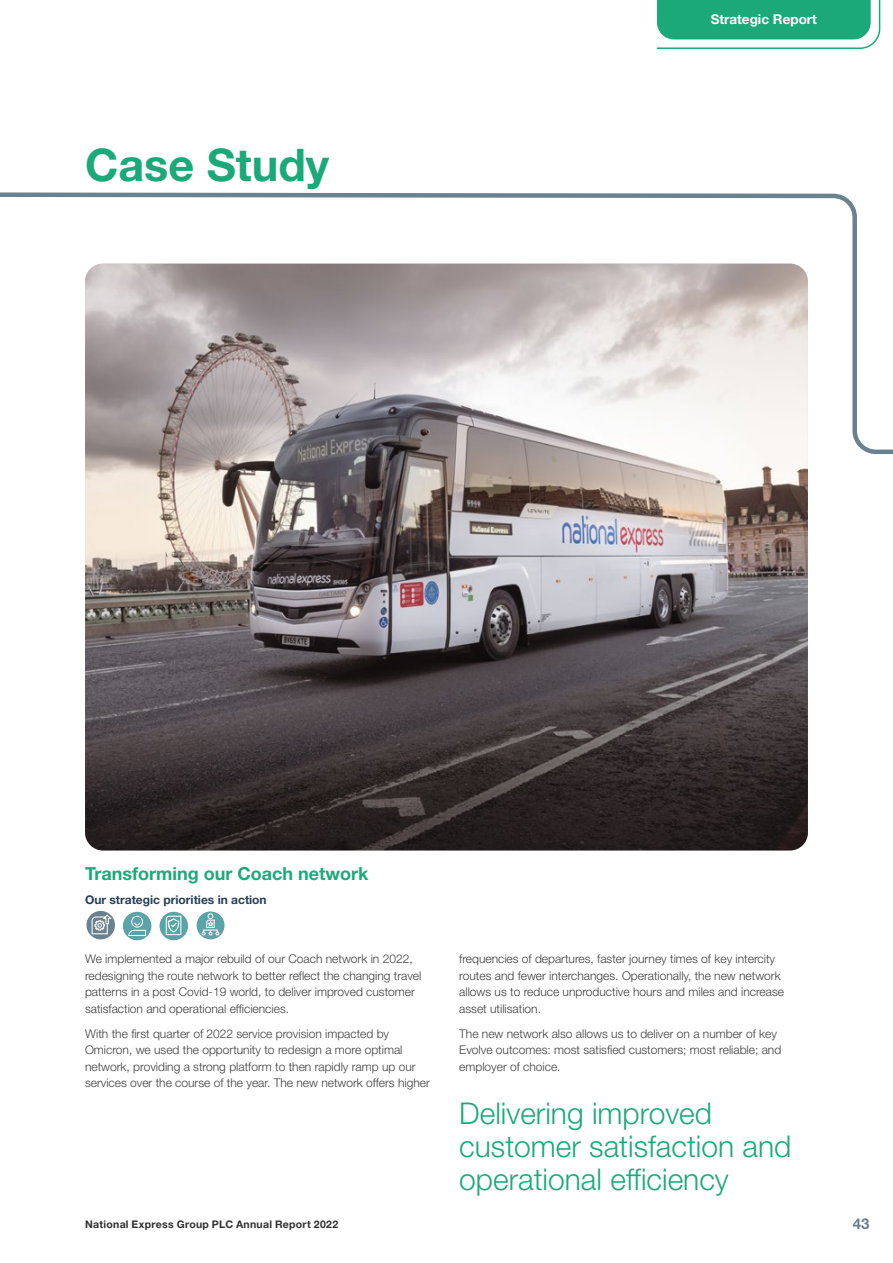
<style>
.page{position:relative;width:893px;height:1263px;background:#fff}
.page>*{position:absolute;margin:0;border:0;box-sizing:border-box;transform-origin:0 0}
.t1{font:700 45px "Helvetica Neue LT Std";color:#1ca97a}
.t2{font:300 30px/33px "Helvetica Neue LT Std";color:#1ca97a}
.t3{font:700 18px "Helvetica Neue LT Std";color:#1ca97a}
.t4{font:700 15px "Helvetica Neue LT Std";color:#6a828f}
.t5{font:700 13.5px "Helvetica Neue LT Std";color:#fff}
.t6{font:300 12px/16.5px "Helvetica Neue LT Std";color:#3e3e3f}
.t7{font:700 12px "Helvetica Neue LT Std";color:#263e57}
.t8{font:700 10.5px "Helvetica Neue LT Std";letter-spacing:.03em;color:#312f30}
</style>
<div class="page">
<img style="left:85px;top:508px;width:723px;height:342px">
<svg style="left:0;top:192px;width:893px;height:316px"></svg>
<svg style="left:657px;top:0;width:224px;height:49px"></svg>
<div style="left:160px;top:912px;width:28px;height:28px;background:#5aa3a8;border-radius:50%"></div>
<svg style="left:165px;top:915px;width:17px;height:21px"></svg>
<div style="left:197px;top:911px;width:28px;height:28px;background:#5aa3a8;border-radius:50%"></div>
<svg style="left:202px;top:913px;width:17px;height:22px"></svg>
<div style="left:86px;top:911px;width:29px;height:28px;background:#6a828f;border-radius:50%"></div>
<svg style="left:91px;top:914px;width:22px;height:21px"></svg>
<div style="left:123px;top:912px;width:28px;height:28px;background:#5aa3a8;border-radius:50%"></div>
<div style="left:131px;top:916px;width:12px;height:12px;border:1px solid #fff;border-radius:50%"></div>
<svg style="left:128px;top:921px;width:18px;height:15px"></svg>
<h1 class="t1" style="left:85px;top:137px;width:246px">Case Study</h1>
<p class="t5" style="left:711px;top:11px;width:108px">Strategic Report</p>
<h3 class="t3" style="left:85px;top:863px;width:285px">Transforming our Coach network</h3>
<p class="t7" style="left:85px;top:892px;width:183px">Our strategic priorities in action</p>
<p class="t6" style="left:85px;top:950px;width:338px">We implemented a major rebuild of our Coach network in 2022, redesigning the route network to better reflect the changing travel patterns in a post Covid-19 world, to deliver improved customer satisfaction and operational efficiencies.</p>
<p class="t6" style="left:85px;top:1025px;width:346px">With the first quarter of 2022 service provision impacted by Omicron, we used the opportunity to redesign a more optimal network, providing a strong platform to then rapidly ramp up our services over the course of the year. The new network offers higher</p>
<p class="t6" style="left:459px;top:950px;width:326px">frequencies of departures, faster journey times of key intercity routes and fewer interchanges. Operationally, the new network allows us to reduce unproductive hours and miles and increase asset utilisation.</p>
<p class="t6" style="left:459px;top:1025px;width:324px">The new network also allows us to deliver on a number of key<br>Evolve outcomes: most satisfied customers; most reliable; and employer of choice.</p>
<h2 class="t2" style="left:459px;top:1096px;width:334px">Delivering improved customer satisfaction and operational efficiency</h2>
<p class="t8" style="left:85px;top:1217px;width:255px">National Express Group PLC Annual Report 2022</p>
<p class="t4" style="left:853px;top:1214px;width:18px">43</p>
</div>
